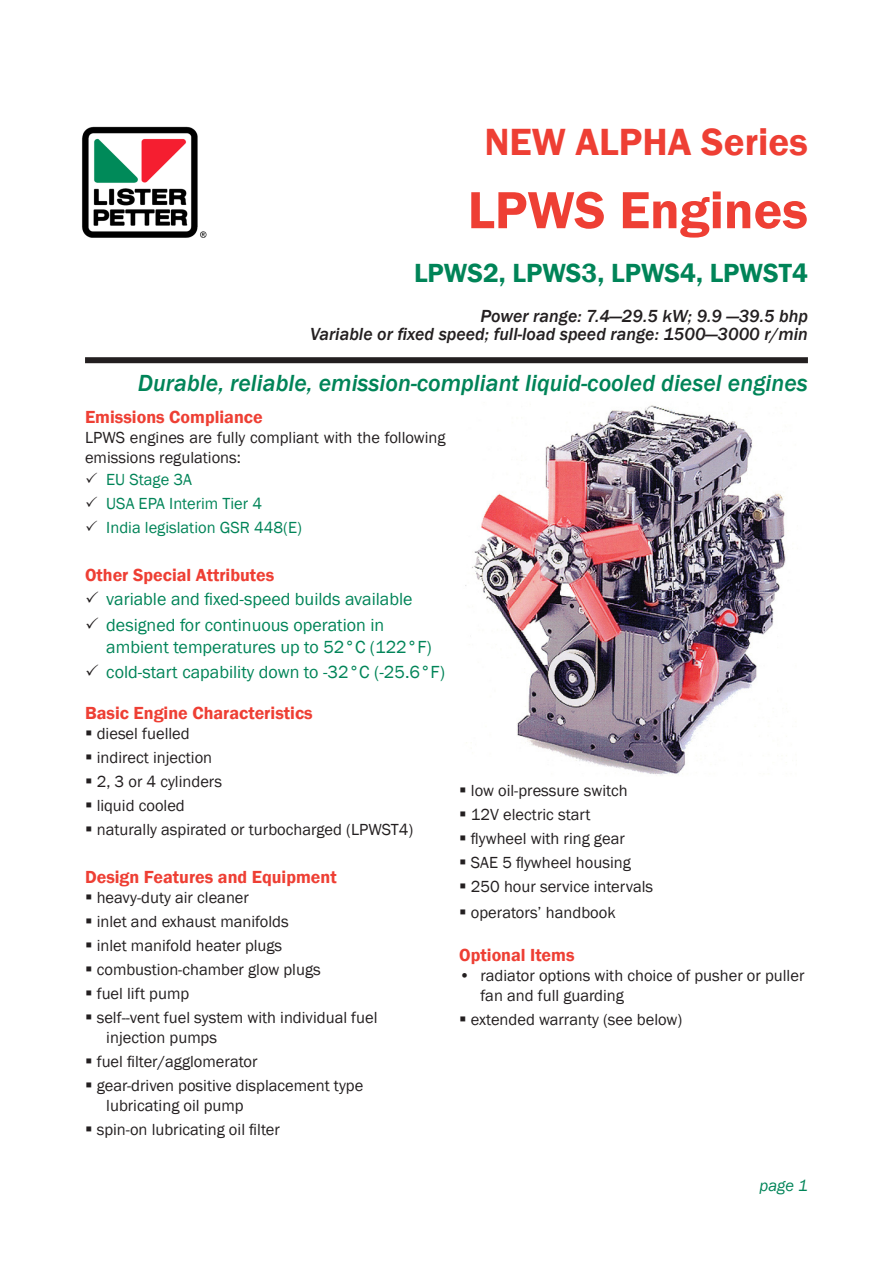
<style>
.page{position:relative;width:893px;height:1263px;background:#fff}
.page>*{position:absolute;margin:0;border:0;box-sizing:border-box;transform-origin:0 0}
.Headline{font:600 54px "Franklin Gothic";color:#ee3f34}
.Headline_2{font:600 39px "Franklin Gothic";color:#ee3f34}
.Model_no{font:600 27px "Franklin Gothic";color:#008458}
.Slogan{font:italic 500 24px "Franklin Gothic";color:#008458}
.Features_1{font:18px/21.6px "Franklin Gothic";color:#008458}
.Subhead_1{font:600 18px "Franklin Gothic";color:#ee3f34}
.Model_power_outputs{font:italic 500 18px "Franklin Gothic";color:#231f20}
.Features_2{font:16.5px/19.8px "Franklin Gothic";color:#231f20}
.Features1{font:16.5px/19.8px "Franklin Gothic";color:#231f20}
.Body_Text_Large{font:16.5px/19.8px "Franklin Gothic";color:#231f20}
.Features1-2{font:16.5px "Franklin Gothic";color:#008458}
.Body_Text_Large-2{font:italic 16.5px "Franklin Gothic";color:#008458}
</style>
<div class="page">
<img style="left:465px;top:405px;width:321px;height:371px">
<img style="left:82px;top:126px;width:125px;height:112px">
<div style="left:85px;top:357px;width:723px;height:6px;background:#231f20"></div>
<p class="Headline_2" style="left:484px;top:118px;width:325px">NEW ALPHA Series</p>
<p class="Headline" style="left:468px;top:177px;width:342px">LPWS Engines</p>
<p class="Model_no" style="left:414px;top:256px;width:395px">LPWS2, LPWS3, LPWS4, LPWST4</p>
<p class="Model_power_outputs" style="left:481px;top:305px;width:329px">Power range: 7.4—29.5 kW; 9.9 —39.5 bhp</p>
<p class="Model_power_outputs" style="left:310px;top:323px;width:499px">Variable or fixed speed; full-load speed range: 1500—3000 r/min</p>
<p class="Slogan" style="left:138px;top:368px;width:671px">Durable, reliable, emission-compliant liquid-cooled diesel engines</p>
<p class="Subhead_1" style="left:85px;top:406px;width:179px">Emissions Compliance</p>
<p class="Body_Text_Large" style="left:85px;top:428px;width:362px">LPWS engines are fully compliant with the following emissions regulations:</p>
<p class="Features1-2" style="left:106px;top:469px;width:87px">EU Stage 3A</p>
<p class="Features1-2" style="left:106px;top:493px;width:157px">USA EPA Interim Tier 4</p>
<p class="Features1-2" style="left:106px;top:517px;width:197px">India legislation GSR 448(E)</p>
<p class="Subhead_1" style="left:85px;top:564px;width:191px">Other Special Attributes</p>
<p class="Features_1" style="left:106px;top:589px;width:308px">variable and fixed-speed builds available</p>
<p class="Features_1" style="left:106px;top:615px;width:327px">designed for continuous operation in ambient temperatures up to 52°C (122°F)</p>
<p class="Features_1" style="left:106px;top:662px;width:340px">cold-start capability down to -32°C (-25.6°F)</p>
<p class="Subhead_1" style="left:85px;top:702px;width:229px">Basic Engine Characteristics</p>
<p class="Features1" style="left:85px;top:724px;width:106px">▪ diesel fuelled</p>
<p class="Features1" style="left:85px;top:748px;width:129px">▪ indirect injection</p>
<p class="Features1" style="left:85px;top:772px;width:139px">▪ 2, 3 or 4 cylinders</p>
<p class="Features1" style="left:85px;top:796px;width:101px">▪ liquid cooled</p>
<p class="Features1" style="left:85px;top:820px;width:330px">▪ naturally aspirated or turbocharged (LPWST4)</p>
<p class="Subhead_1" style="left:85px;top:866px;width:253px">Design Features and Equipment</p>
<p class="Features_2" style="left:85px;top:888px;width:165px">▪ heavy-duty air cleaner</p>
<p class="Features_2" style="left:85px;top:912px;width:205px">▪ inlet and exhaust manifolds</p>
<p class="Features_2" style="left:85px;top:936px;width:199px">▪ inlet manifold heater plugs</p>
<p class="Features1" style="left:85px;top:960px;width:237px">▪ combustion-chamber glow plugs</p>
<p class="Features_2" style="left:85px;top:984px;width:106px">▪ fuel lift pump</p>
<p class="Features1" style="left:106px;top:1008px;width:273px;text-indent:-21px">▪ self--vent fuel system with individual fuel injection pumps</p>
<p class="Features_2" style="left:85px;top:1052px;width:174px">▪ fuel filter/agglomerator</p>
<p class="Features_2" style="left:106px;top:1076px;width:259px;text-indent:-21px">▪ gear-driven positive displacement type lubricating oil pump</p>
<p class="Features_2" style="left:85px;top:1120px;width:196px">▪ spin-on lubricating oil filter</p>
<p class="Features_2" style="left:459px;top:781px;width:170px">▪ low oil-pressure switch</p>
<p class="Features1" style="left:459px;top:805px;width:133px">▪ 12V electric start</p>
<p class="Features_2" style="left:459px;top:829px;width:167px">▪ flywheel with ring gear</p>
<p class="Features_2" style="left:459px;top:853px;width:173px">▪ SAE 5 flywheel housing</p>
<p class="Features_2" style="left:459px;top:877px;width:195px">▪ 250 hour service intervals</p>
<p class="Features_2" style="left:459px;top:903px;width:158px">▪ operators’ handbook</p>
<p class="Subhead_1" style="left:459px;top:944px;width:117px">Optional Items</p>
<p class="Features1" style="left:480px;top:966px;width:325px;text-indent:-21px">• radiator options with choice of pusher or puller fan and full guarding</p>
<p class="Features1" style="left:459px;top:1009px;width:225px">▪ extended warranty (see below)</p>
<p class="Body_Text_Large-2" style="left:798px;top:1174px;width:11px">5</p>
<p class="Body_Text_Large-2" style="left:760px;top:1175px;width:50px">page 1</p>
</div>
